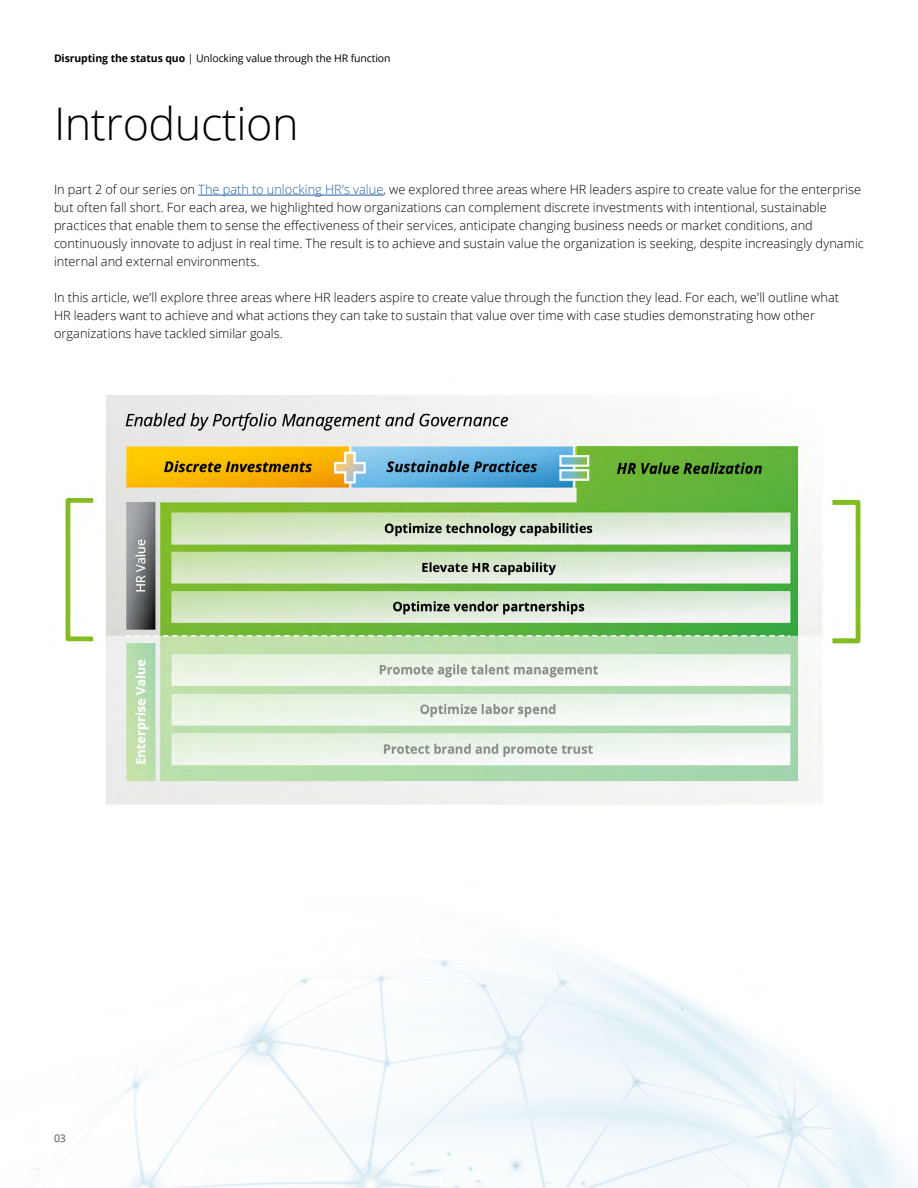
<style>
.page{position:relative;width:918px;height:1188px;background:#fff}
.page>*{position:absolute;margin:0;border:0;box-sizing:border-box;transform-origin:0 0}
.t1{font:300 45px "Open Sans";letter-spacing:-.01em;color:#000}
.t2{font:300 12.75px/18px "Open Sans";letter-spacing:.005em;color:#000}
.t3{font:10.5px "Open Sans";letter-spacing:-.01em;color:#000}
.s1{font-weight:700}
.s2{color:#215e9e}
</style>
<div class="page">
<img style="left:34px;top:955px;width:884px;height:233px">
<hr style="left:198px;top:195px;width:185px;height:1px;background:#215e9e">
<img style="left:64px;top:395px;width:797px;height:410px">
<p class="t3" style="left:54px;top:51px;width:338px"><span class="s1">Disrupting the status quo</span> | Unlocking value through the HR function</p>
<h1 class="t1" style="left:54px;top:93px;width:246px">Introduction</h1>
<p class="t2" style="left:54px;top:180px;width:811px">In part 2 of our series on <span class="s2">The path to unlocking HR’s value</span>, we explored three areas where HR leaders aspire to create value for the enterprise but often fall short. For each area, we highlighted how organizations can complement discrete investments with intentional, sustainable practices that enable them to sense the effectiveness of their services, anticipate changing business needs or market conditions, and continuously innovate to adjust in real time. The result is to achieve and sustain value the organization is seeking, despite increasingly dynamic internal and external environments.</p>
<p class="t2" style="left:54px;top:288px;width:787px">In this article, we’ll explore three areas where HR leaders aspire to create value through the function they lead. For each, we’ll outline what<br>HR leaders want to achieve and what actions they can take to sustain that value over time with case studies demonstrating how other organizations have tackled similar goals.</p>
<p class="t3" style="left:54px;top:1131px;width:13px">03</p>
</div>
